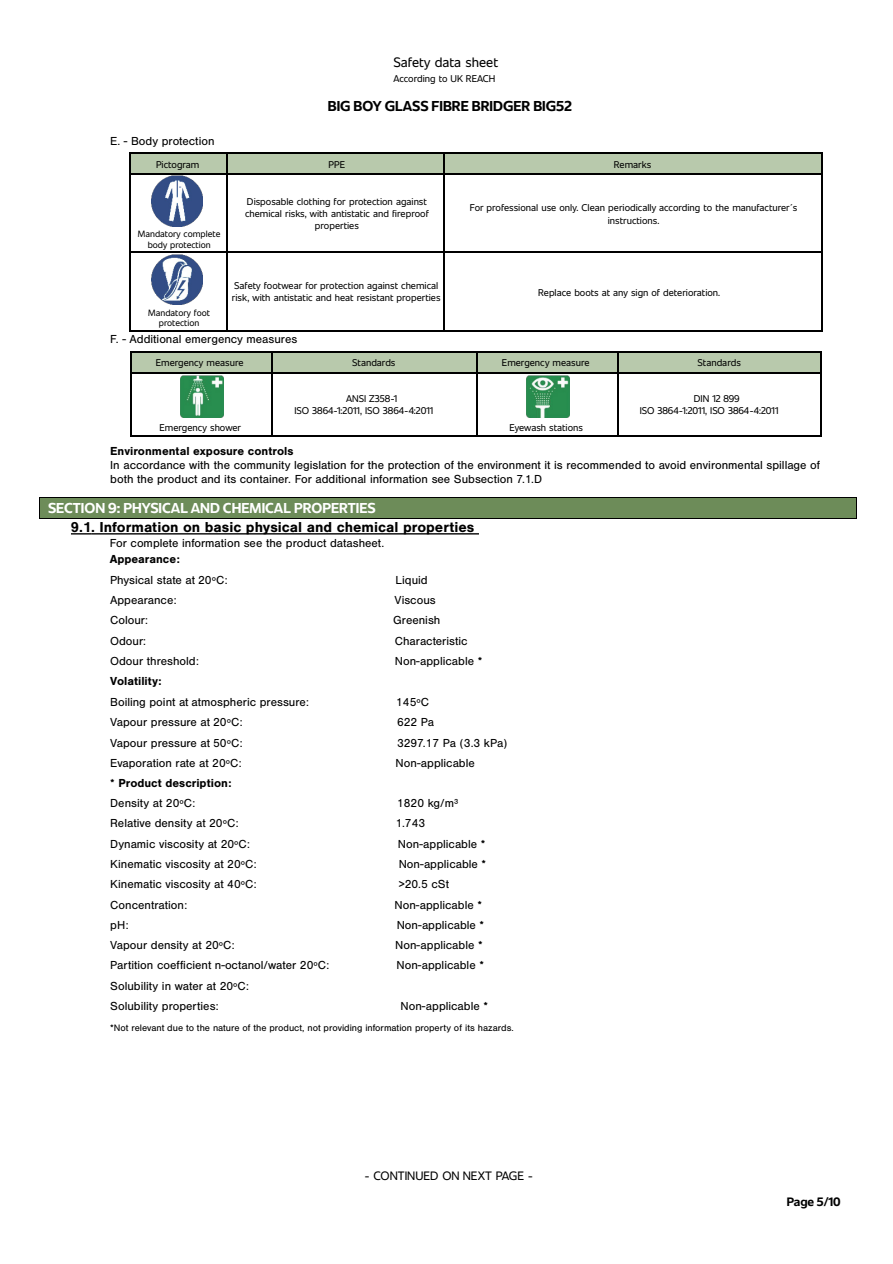
<style>
.page{position:relative;width:893px;height:1264px;background:#fff}
.page>*{position:absolute;margin:0;border:0;box-sizing:border-box;transform-origin:0 0}
.t1{font:700 15px "Nimbus San";color:#000}
.t2{font:700 14.25px "Unitext";color:#fff}
.t3{font:700 14.25px "Unitext";color:#000}
.t4{font:13.5px "Unitext";color:#000}
.t5{font:12px/14.2px "Nimbus San";color:#000}
.t6{font:700 12px/20.2px "Nimbus San";color:#000}
.t7{font:12px "Unitext";color:#000}
.t8{font:700 12px "Unitext";color:#000}
.t9{font:9.75px/12.1px "Unitext";color:#000}
.t10{font:9.75px "Nimbus San";color:#000}
.t11{font:9px/10.8px "Unitext";color:#000;text-align:center}
.s1{font-weight:400}
</style>
<div class="page">
<div style="left:130px;top:154px;width:96px;height:20px;background:#b8c9ac"></div>
<div style="left:227px;top:154px;width:216px;height:20px;background:#b8c9ac"></div>
<div style="left:445px;top:154px;width:376px;height:20px;background:#b8c9ac"></div>
<hr style="left:130px;top:152px;width:96px;height:2px;background:#000">
<hr style="left:227px;top:152px;width:216px;height:2px;background:#000">
<hr style="left:445px;top:152px;width:376px;height:2px;background:#000">
<hr style="left:443px;top:154px;width:2px;height:20px;background:#000">
<img style="left:152px;top:176px;width:50px;height:50px">
<img style="left:152px;top:254px;width:50px;height:51px">
<svg style="left:129px;top:152px;width:1px;height:23px"></svg>
<hr style="left:130px;top:174px;width:96px;height:1px;background:#000">
<svg style="left:226px;top:152px;width:1px;height:23px"></svg>
<hr style="left:227px;top:174px;width:216px;height:1px;background:#000">
<hr style="left:445px;top:174px;width:376px;height:1px;background:#000">
<svg style="left:821px;top:152px;width:1px;height:23px"></svg>
<hr style="left:129px;top:175px;width:1px;height:77px;background:#000">
<hr style="left:226px;top:175px;width:1px;height:77px;background:#000">
<hr style="left:443px;top:175px;width:2px;height:77px;background:#000">
<hr style="left:821px;top:175px;width:1px;height:77px;background:#000">
<hr style="left:130px;top:252px;width:96px;height:1px;background:#000">
<hr style="left:227px;top:252px;width:216px;height:1px;background:#000">
<hr style="left:445px;top:252px;width:376px;height:1px;background:#000">
<hr style="left:129px;top:253px;width:1px;height:77px;background:#000">
<hr style="left:130px;top:330px;width:96px;height:1px;background:#000">
<hr style="left:226px;top:253px;width:1px;height:77px;background:#000">
<hr style="left:227px;top:330px;width:216px;height:1px;background:#000">
<hr style="left:443px;top:253px;width:2px;height:77px;background:#000">
<hr style="left:445px;top:330px;width:376px;height:1px;background:#000">
<hr style="left:821px;top:253px;width:1px;height:77px;background:#000">
<div style="left:131px;top:352px;width:140px;height:20px;background:#b8c9ac"></div>
<div style="left:273px;top:352px;width:203px;height:20px;background:#b8c9ac"></div>
<div style="left:477px;top:352px;width:140px;height:20px;background:#b8c9ac"></div>
<div style="left:618px;top:352px;width:202px;height:20px;background:#b8c9ac"></div>
<hr style="left:131px;top:351px;width:140px;height:1px;background:#000">
<hr style="left:273px;top:351px;width:203px;height:1px;background:#000">
<hr style="left:477px;top:351px;width:140px;height:1px;background:#000">
<hr style="left:618px;top:351px;width:202px;height:1px;background:#000">
<hr style="left:271px;top:352px;width:2px;height:20px;background:#000">
<img style="left:181px;top:375px;width:42px;height:43px">
<img style="left:526px;top:375px;width:43px;height:43px">
<svg style="left:130px;top:351px;width:1px;height:23px"></svg>
<hr style="left:131px;top:372px;width:140px;height:2px;background:#000">
<hr style="left:273px;top:372px;width:203px;height:2px;background:#000">
<svg style="left:476px;top:351px;width:1px;height:23px"></svg>
<hr style="left:477px;top:372px;width:140px;height:2px;background:#000">
<svg style="left:617px;top:351px;width:1px;height:23px"></svg>
<hr style="left:618px;top:372px;width:202px;height:2px;background:#000">
<svg style="left:820px;top:351px;width:1px;height:23px"></svg>
<hr style="left:130px;top:374px;width:1px;height:61px;background:#000">
<hr style="left:131px;top:435px;width:140px;height:2px;background:#000">
<hr style="left:271px;top:374px;width:2px;height:61px;background:#000">
<hr style="left:273px;top:435px;width:203px;height:2px;background:#000">
<hr style="left:476px;top:374px;width:1px;height:61px;background:#000">
<hr style="left:477px;top:435px;width:140px;height:2px;background:#000">
<hr style="left:617px;top:374px;width:1px;height:61px;background:#000">
<hr style="left:618px;top:435px;width:202px;height:2px;background:#000">
<hr style="left:820px;top:374px;width:1px;height:61px;background:#000">
<div style="left:40px;top:497px;width:816px;height:20px;background:#6d8c59"></div>
<hr style="left:40px;top:497px;width:816px;height:1px;background:#000">
<hr style="left:40px;top:517px;width:816px;height:1px;background:#000">
<svg style="left:39px;top:497px;width:1px;height:21px"></svg>
<svg style="left:856px;top:497px;width:1px;height:21px"></svg>
<svg style="left:71px;top:533px;width:20px;height:1px"></svg>
<hr style="left:91px;top:533px;width:388px;height:1px;background:#000">
<p class="t5" style="left:110px;top:134px;width:106px">E. - Body protection</p>
<p class="t4" style="left:393px;top:52px;width:106px">Safety data sheet</p>
<p class="t9" style="left:393px;top:71px;width:103px">According to UK REACH</p>
<p class="t3" style="left:328px;top:96px;width:245px">BIG BOY GLASS FIBRE BRIDGER BIG52</p>
<p class="t9" style="left:156px;top:158px;width:45px">Pictogram</p>
<p class="t9" style="left:328px;top:158px;width:18px">PPE</p>
<p class="t9" style="left:614px;top:158px;width:39px">Remarks</p>
<p class="t11" style="left:138px;top:228px;width:84px">Mandatory complete body protection</p>
<p class="t9" style="left:245px;top:195px;width:185px;text-align:center">Disposable clothing for protection against chemical risks, with antistatic and fireproof properties</p>
<p class="t9" style="left:470px;top:201px;width:329px;text-align:center">For professional use only. Clean periodically according to the manufacturer´s instructions.</p>
<p class="t9" style="left:232px;top:279px;width:210px">Safety footwear for protection against chemical risk, with antistatic and heat resistant properties</p>
<p class="t9" style="left:538px;top:285px;width:183px">Replace boots at any sign of deterioration.</p>
<p class="t5" style="left:110px;top:332px;width:189px">F. - Additional emergency measures</p>
<p class="t9" style="left:156px;top:356px;width:89px">Emergency measure</p>
<p class="t9" style="left:352px;top:356px;width:45px">Standards</p>
<p class="t9" style="left:502px;top:356px;width:89px">Emergency measure</p>
<p class="t9" style="left:697px;top:356px;width:45px">Standards</p>
<p class="t11" style="left:148px;top:306px;width:63px">Mandatory foot protection</p>
<p class="t9" style="left:159px;top:421px;width:83px">Emergency shower</p>
<p class="t9" style="left:294px;top:392px;width:140px;text-indent:51px">ANSI Z358-1<br>ISO 3864-1:2011, ISO 3864-4:2011</p>
<p class="t9" style="left:509px;top:421px;width:75px">Eyewash stations</p>
<p class="t9" style="left:639px;top:392px;width:140px;text-indent:54px">DIN 12 899<br>ISO 3864-1:2011, ISO 3864-4:2011</p>
<p class="t6" style="left:110px;top:440px;width:185px">Environmental exposure controls</p>
<p class="t5" style="left:110px;top:457px;width:711px">In accordance with the community legislation for the protection of the environment it is recommended to avoid environmental spillage of both the product and its container. For additional information see Subsection 7.1.D</p>
<p class="t2" style="left:48px;top:497px;width:329px">SECTION 9: PHYSICAL AND CHEMICAL PROPERTIES</p>
<p class="t1" style="left:71px;top:519px;width:405px">9.1. Information on basic physical and chemical properties</p>
<p class="t5" style="left:110px;top:535px;width:276px">For complete information see the product datasheet.</p>
<p class="t6" style="left:110px;top:549px;width:72px">Appearance:</p>
<p class="t5" style="left:110px;top:572px;width:119px">Physical state at 20ºC:</p>
<p class="t5" style="left:395px;top:572px;width:34px">Liquid</p>
<p class="t5" style="left:110px;top:593px;width:68px">Appearance:</p>
<p class="t5" style="left:394px;top:593px;width:43px">Viscous</p>
<p class="t5" style="left:110px;top:613px;width:39px">Colour:</p>
<p class="t5" style="left:393px;top:613px;width:49px">Greenish</p>
<p class="t5" style="left:110px;top:633px;width:38px">Odour:</p>
<p class="t5" style="left:395px;top:633px;width:74px">Characteristic</p>
<p class="t5" style="left:110px;top:653px;width:90px">Odour threshold:</p>
<p class="t5" style="left:395px;top:653px;width:89px">Non-applicable *</p>
<p class="t6" style="left:110px;top:671px;width:53px">Volatility:</p>
<p class="t5" style="left:110px;top:695px;width:200px">Boiling point at atmospheric pressure:</p>
<p class="t5" style="left:396px;top:695px;width:34px">145ºC</p>
<p class="t5" style="left:110px;top:715px;width:134px">Vapour pressure at 20ºC:</p>
<p class="t5" style="left:397px;top:715px;width:39px">622 Pa</p>
<p class="t5" style="left:110px;top:735px;width:134px">Vapour pressure at 50ºC:</p>
<p class="t5" style="left:397px;top:735px;width:112px">3297.17 Pa (3.3 kPa)</p>
<p class="t5" style="left:110px;top:755px;width:133px">Evaporation rate at 20ºC:</p>
<p class="t5" style="left:395px;top:755px;width:81px">Non-applicable</p>
<p class="t6" style="left:110px;top:773px;width:123px"><span class="s1">*</span> Product description:<br><span class="s1">Density at 20ºC:</span></p>
<p class="t5" style="left:397px;top:796px;width:63px">1820 kg/m³</p>
<p class="t5" style="left:110px;top:816px;width:130px">Relative density at 20ºC:</p>
<p class="t5" style="left:396px;top:816px;width:31px">1.743</p>
<p class="t5" style="left:110px;top:836px;width:141px">Dynamic viscosity at 20ºC:</p>
<p class="t5" style="left:398px;top:836px;width:89px">Non-applicable *</p>
<p class="t5" style="left:110px;top:856px;width:148px">Kinematic viscosity at 20ºC:</p>
<p class="t5" style="left:398px;top:856px;width:89px">Non-applicable *</p>
<p class="t5" style="left:110px;top:877px;width:148px">Kinematic viscosity at 40ºC:</p>
<p class="t5" style="left:398px;top:877px;width:52px">&gt;20.5 cSt</p>
<p class="t5" style="left:110px;top:897px;width:79px">Concentration:</p>
<p class="t5" style="left:394px;top:897px;width:89px">Non-applicable *</p>
<p class="t5" style="left:110px;top:917px;width:20px">pH:</p>
<p class="t5" style="left:396px;top:917px;width:89px">Non-applicable *</p>
<p class="t5" style="left:110px;top:937px;width:126px">Vapour density at 20ºC:</p>
<p class="t5" style="left:395px;top:937px;width:89px">Non-applicable *</p>
<p class="t5" style="left:110px;top:958px;width:220px">Partition coefficient n-octanol/water 20ºC:</p>
<p class="t5" style="left:396px;top:958px;width:89px">Non-applicable *</p>
<p class="t5" style="left:110px;top:975px;width:140px;line-height:20.4px">Solubility in water at 20ºC:<br>Solubility properties:</p>
<p class="t5" style="left:400px;top:998px;width:89px">Non-applicable *</p>
<p class="t10" style="left:110px;top:1021px;width:405px">*Not relevant due to the nature of the product, not providing information property of its hazards.</p>
<p class="t7" style="left:365px;top:1166px;width:169px">- CONTINUED ON NEXT PAGE -</p>
<p class="t8" style="left:786px;top:1192px;width:56px">Page 5/10</p>
</div>
